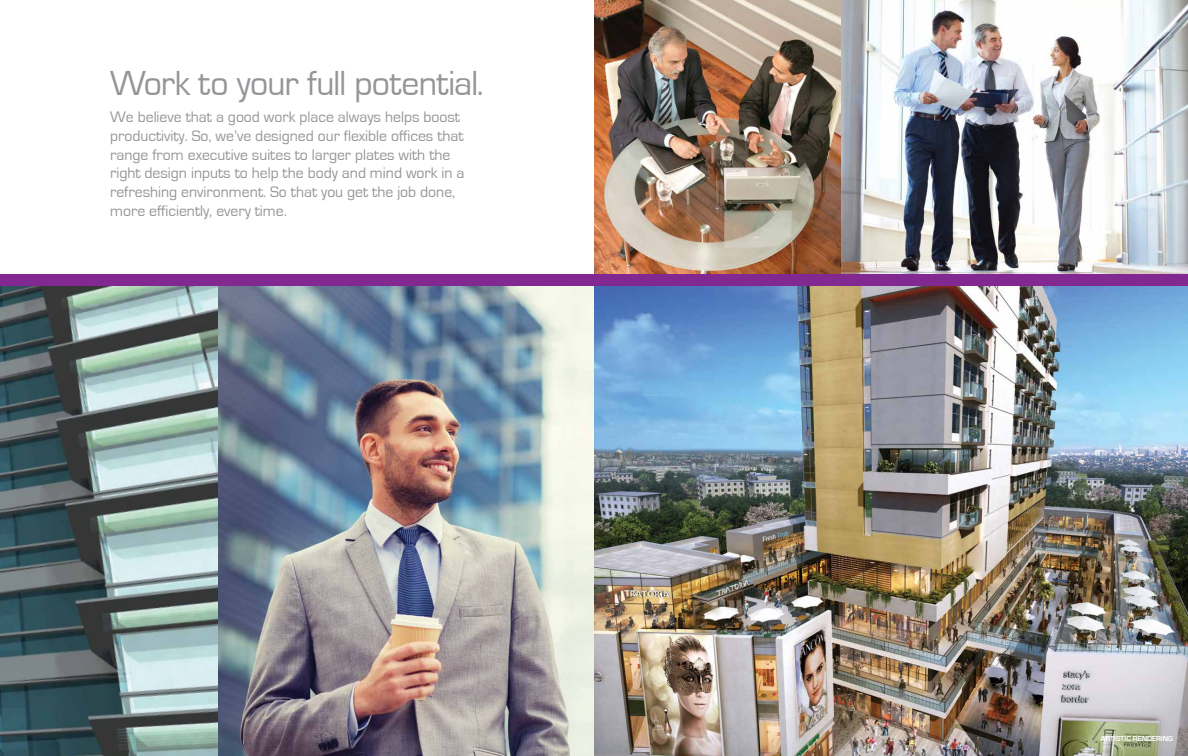
<style>
.page{position:relative;width:1188px;height:756px;background:#fff}
.page>*{position:absolute;margin:0;border:0;box-sizing:border-box;transform-origin:0 0}
.t1{font:35.85px "Eurostile";letter-spacing:-.025em;color:#939598}
.t2{font:15.75px/18.8px "Eurostile";color:#939598}
.t3{font:700 7.5px "Eurostile";letter-spacing:-.005em;color:#fff}
</style>
<div class="page">
<img style="left:217px;top:286px;width:377px;height:470px">
<img style="left:840px;top:0;width:348px;height:275px">
<img style="left:0;top:286px;width:217px;height:470px">
<img style="left:594px;top:286px;width:594px;height:470px">
<img style="left:594px;top:0;width:246px;height:275px">
<div style="left:0;top:275px;width:1188px;height:11px;background:#812990"></div>
<h1 class="t1" style="left:110px;top:64px;width:375px">Work to your full potential.</h1>
<p class="t2" style="left:110px;top:108px;width:356px">We believe that a good work place always helps boost productivity. So, we’ve designed our flexible offices that range from executive suites to larger plates with the right design inputs to help the body and mind work in a refreshing environment. So that you get the job done, more efficiently, every time.</p>
<p class="t3" style="left:1101px;top:734px;width:74px">ARTISTIC RENDERING</p>
</div>
